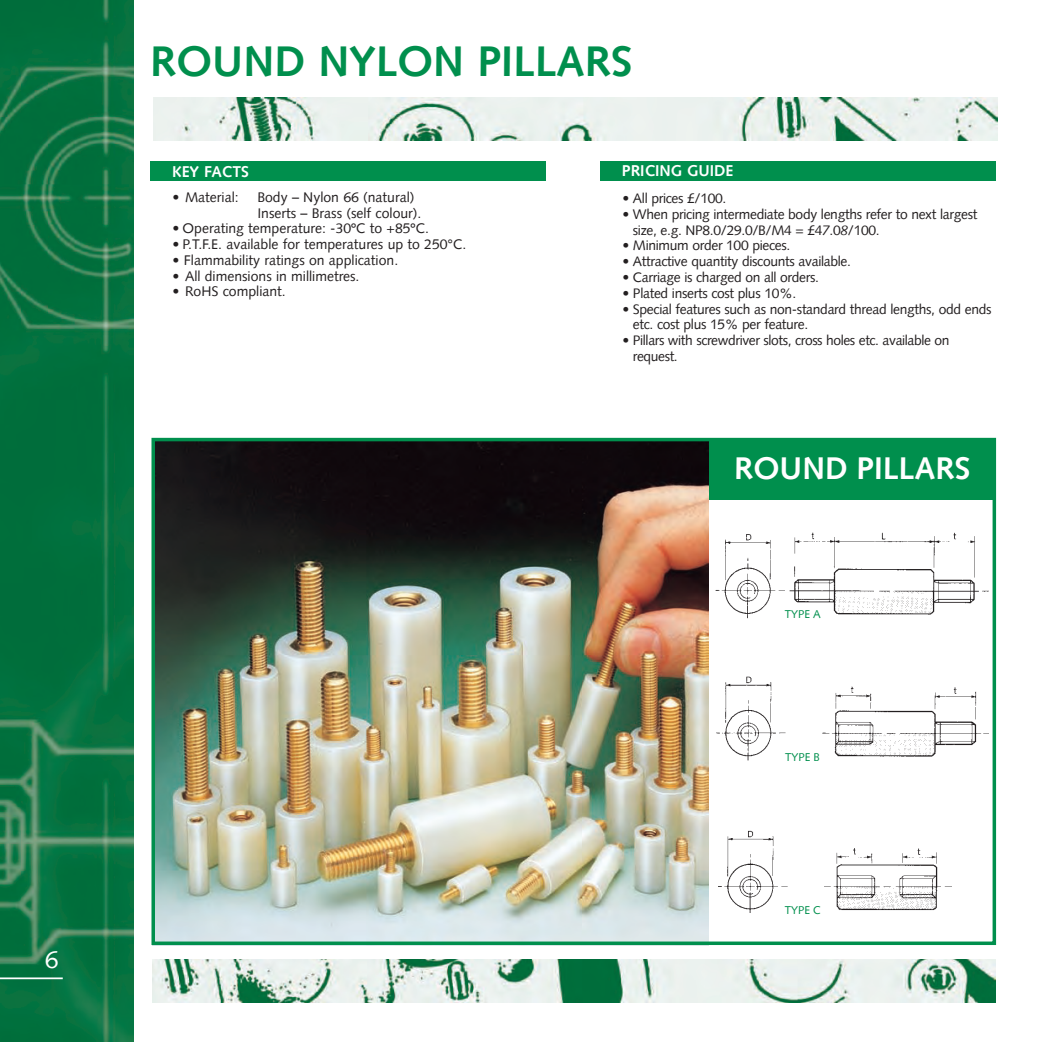
<style>
.page{position:relative;width:1042px;height:1042px;background:#fff}
.page>*{position:absolute;margin:0;border:0;box-sizing:border-box;transform-origin:0 0}
.t1{font:700 43.05px "Syntax";color:#008f4d}
.t2{font:700 31.5px "Syntax";color:#fff}
.t3{font:24.5px "Syntax";color:#fff}
.t4{font:700 15.75px "Syntax";color:#fff}
.t5{font:14px/15.8px "Syntax";color:#231f20}
.t6{font:13.83px/15.6px "Syntax";letter-spacing:-.02em;color:#231f20}
.t7{font:11.38px "Syntax";color:#008f4d}
.s1{font-style:italic}
</style>
<div class="page">
<div style="left:707px;top:440px;width:288px;height:60px;background:#008f4d"></div>
<img style="left:152px;top:443px;width:556px;height:503px">
<div style="left:150px;top:161px;width:395px;height:20px;background:#008f4d"></div>
<div style="left:600px;top:161px;width:395px;height:20px;background:#008f4d"></div>
<img style="left:0;top:0;width:134px;height:1042px">
<hr style="left:0;top:977px;width:63px;height:2px;background:#fff">
<img style="left:716px;top:532px;width:273px;height:87px">
<img style="left:716px;top:676px;width:273px;height:85px">
<img style="left:719px;top:830px;width:233px;height:83px">
<div style="left:151px;top:438px;width:845px;height:507px;border:4px solid #008f4d"></div>
<img style="left:152px;top:959px;width:843px;height:43px">
<img style="left:153px;top:97px;width:844px;height:43px">
<h3 class="t3" style="left:45px;top:948px;width:15px">6</h3>
<h1 class="t1" style="left:150px;top:42px;width:484px">ROUND NYLON PILLARS</h1>
<p class="t4" style="left:172px;top:164px;width:78px">KEY FACTS</p>
<p class="t5" style="left:173px;top:190px;width:68px">• Material:</p>
<p class="t5" style="left:257px;top:190px;width:166px">Body – Nylon 66 (natural)<br>Inserts – Brass (self colour).</p>
<p class="t5" style="left:173px;top:222px;width:258px">• Operating temperature: -30ºC to +85ºC.</p>
<p class="t5" style="left:173px;top:237px;width:295px">• P.T.F.E. available for temperatures up to 250°C.</p>
<p class="t5" style="left:173px;top:253px;width:227px">• Flammability ratings on application.</p>
<p class="t5" style="left:173px;top:269px;width:188px">• All dimensions in millimetres.</p>
<p class="t5" style="left:173px;top:285px;width:115px">• RoHS compliant.</p>
<p class="t4" style="left:622px;top:164px;width:113px">PRICING GUIDE</p>
<p class="t6" style="left:622px;top:191px;width:105px">• All prices £/100.</p>
<p class="t6" style="left:633px;top:208px;width:346px;text-indent:-10px">• When pricing intermediate body lengths refer to next largest size, e.g. NP8.0/29.0/B/M4 = £4<span class="s1">7</span>.0<span class="s1">8</span>/100.</p>
<p class="t6" style="left:622px;top:239px;width:169px">• Minimum order 100 pieces.</p>
<p class="t6" style="left:622px;top:255px;width:230px">• Attractive quantity discounts available.</p>
<p class="t6" style="left:622px;top:270px;width:198px">• Carriage is charged on all orders.</p>
<p class="t6" style="left:622px;top:286px;width:175px">• Plated inserts cost plus 10%.</p>
<p class="t6" style="left:633px;top:302px;width:360px;text-indent:-10px">• Special features such as non-standard thread lengths, odd ends etc. cost plus 15% per feature.</p>
<p class="t6" style="left:633px;top:333px;width:318px;line-height:16.6px;text-indent:-10px">• Pillars with screwdriver slots, cross holes etc. available on request.</p>
<h2 class="t2" style="left:734px;top:454px;width:238px">ROUND PILLARS</h2>
<p class="t7" style="left:785px;top:609px;width:38px">TYPE A</p>
<p class="t7" style="left:785px;top:751px;width:36px">TYPE B</p>
<p class="t7" style="left:785px;top:905px;width:38px">TYPE C</p>
</div>
